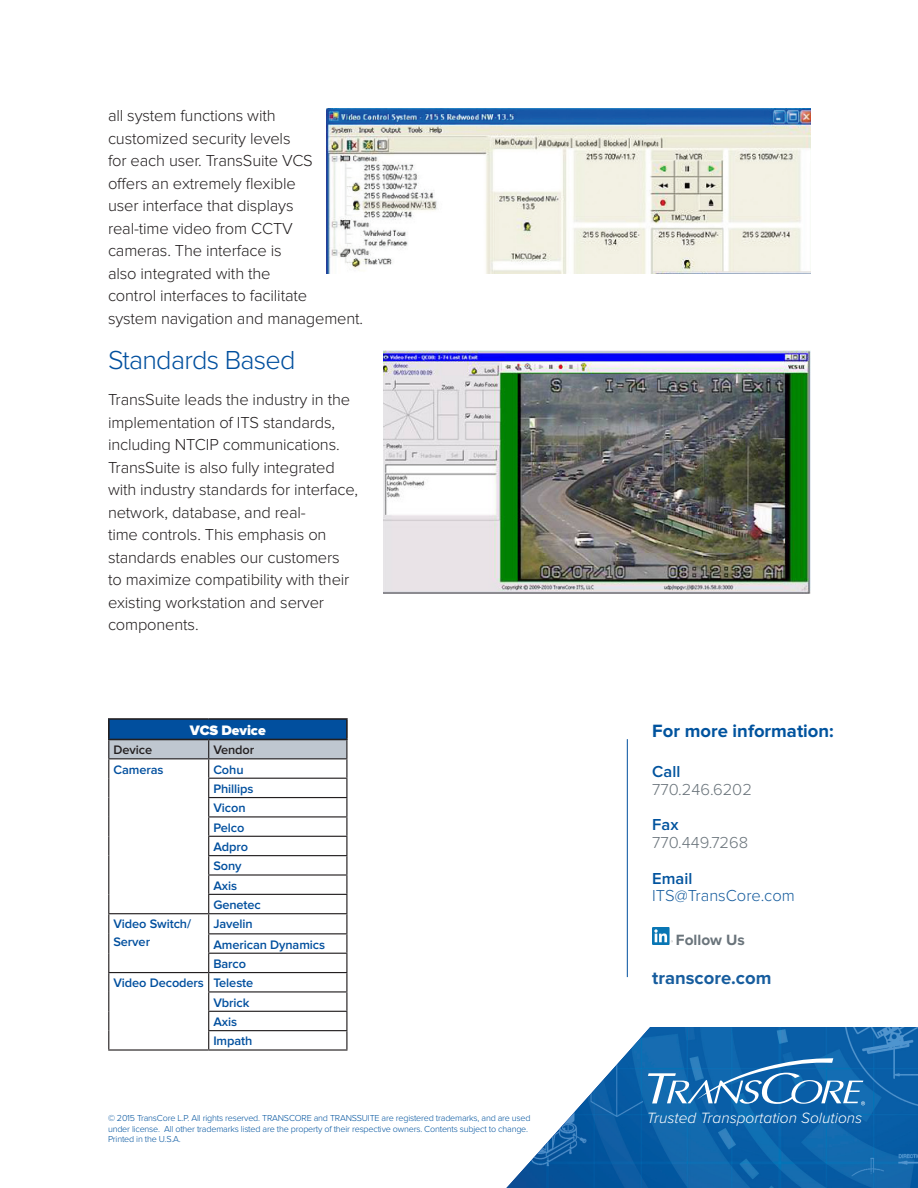
<style>
.page{position:relative;width:918px;height:1188px;background:#fff}
.page>*{position:absolute;margin:0;border:0;box-sizing:border-box;transform-origin:0 0}
.Body_Copy{font:300 27px "Proxima Nova";letter-spacing:-.025em;color:#014f9e}
.t1{font:700 18.45px "Proxima Nova";color:#01539e}
.t2{font:700 18.45px "Proxima Nova";color:#175d9e}
.Body_Copy-2{font:300 16.5px/22.5px "Proxima Nova";letter-spacing:-.01em;color:#231f20}
.t3{font:300 16.5px/17.7px "Proxima Nova";color:#6a747b}
.t4{font:300 16.5px/17.7px "Proxima Nova";color:#175d9e}
.t5{font:italic 300 15.45px "Proxima Nova";color:#fff}
.Contact_Headers{font:700 15.45px "Proxima Nova";color:#6a747b}
.Body_Bold{font:900 14.25px "Proxima Nova";letter-spacing:-.005em;color:#fff}
.Body_Bold-2{font:600 12.75px/17.4px "Proxima Nova";letter-spacing:-.005em;color:#014f9e}
.Body_Bold-3{font:600 12.75px "Proxima Nova";letter-spacing:-.005em;color:#231f20}
.t6{font:300 9px/10.5px "Proxima Nova";letter-spacing:-.02em;color:#01539e}
.s1{font-weight:600;color:#01539e}
</style>
<div class="page">
<img style="left:506px;top:1027px;width:412px;height:161px">
<svg style="left:648px;top:1058px;width:217px;height:47px;background:#3b82bc"></svg>
<hr style="left:627px;top:739px;width:1px;height:238px;background:#014f9e">
<img style="left:652px;top:927px;width:21px;height:18px">
<hr style="left:108px;top:1049px;width:101px;height:2px;background:#231f20">
<hr style="left:209px;top:1049px;width:138px;height:2px;background:#231f20">
<hr style="left:108px;top:718px;width:101px;height:2px;background:#231f20">
<hr style="left:209px;top:718px;width:139px;height:2px;background:#231f20">
<svg style="left:108px;top:720px;width:240px;height:329px"></svg>
<hr style="left:108px;top:739px;width:101px;height:1px;background:#231f20">
<hr style="left:209px;top:739px;width:139px;height:1px;background:#231f20">
<img style="left:327px;top:108px;width:484px;height:165px">
<img style="left:383px;top:350px;width:427px;height:244px">
<p class="Body_Copy-2" style="left:108px;top:104px;width:257px">all system functions with<br>customized security levels<br>for each user. TransSuite VCS<br>offers an extremely flexible<br>user interface that displays<br>real-time video from CCTV<br>cameras. The interface is<br>also integrated with the<br>control interfaces to facilitate<br>system navigation and management.</p>
<p class="Body_Copy" style="left:108px;top:345px;width:189px">Standards Based</p>
<p class="Body_Copy-2" style="left:108px;top:389px;width:252px">TransSuite leads the industry in the implementation of ITS standards, including NTCIP communications.<br>TransSuite is also fully integrated with industry standards for interface, network, database, and real-<br>time controls. This emphasis on standards enables our customers<br>to maximize compatibility with their existing workstation and server components.</p>
<p class="Body_Bold" style="left:190px;top:722px;width:77px">VCS Device</p>
<p class="Body_Bold-3" style="left:113px;top:743px;width:40px">Device</p>
<p class="Body_Bold-3" style="left:213px;top:743px;width:42px">Vendor</p>
<p class="Body_Bold-2" style="left:113px;top:761px;width:52px">Cameras</p>
<p class="Body_Bold-2" style="left:213px;top:761px;width:32px">Cohu</p>
<p class="Body_Bold-2" style="left:213px;top:780px;width:42px">Phillips</p>
<p class="Body_Bold-2" style="left:213px;top:800px;width:34px">Vicon</p>
<p class="Body_Bold-2" style="left:213px;top:819px;width:33px">Pelco</p>
<p class="Body_Bold-2" style="left:213px;top:838px;width:36px">Adpro</p>
<p class="Body_Bold-2" style="left:213px;top:858px;width:30px">Sony</p>
<p class="Body_Bold-2" style="left:213px;top:877px;width:25px">Axis</p>
<p class="Body_Bold-2" style="left:213px;top:896px;width:49px">Genetec</p>
<p class="Body_Bold-2" style="left:113px;top:916px;width:79px">Video Switch/<br>Server</p>
<p class="Body_Bold-2" style="left:213px;top:916px;width:41px">Javelin</p>
<p class="Body_Bold-2" style="left:213px;top:936px;width:113px">American Dynamics</p>
<p class="Body_Bold-2" style="left:213px;top:955px;width:34px">Barco</p>
<p class="Body_Bold-2" style="left:113px;top:975px;width:92px">Video Decoders</p>
<p class="Body_Bold-2" style="left:213px;top:975px;width:42px">Teleste</p>
<p class="Body_Bold-2" style="left:213px;top:994px;width:38px">Vbrick</p>
<p class="Body_Bold-2" style="left:213px;top:1013px;width:25px">Axis</p>
<p class="Body_Bold-2" style="left:213px;top:1033px;width:41px">Impath</p>
<p class="t1" style="left:652px;top:720px;width:183px">For more information:</p>
<p class="t3" style="left:652px;top:763px;width:101px"><span class="s1">Call<br></span>770.246.6202</p>
<p class="t3" style="left:652px;top:816px;width:98px"><span class="s1">Fax<br></span>770.449.7268</p>
<p class="t4" style="left:652px;top:869px;width:144px"><span class="s1">Email<br></span>ITS@TransCore.com</p>
<p class="Contact_Headers" style="left:676px;top:931px;width:70px">Follow Us</p>
<p class="t2" style="left:652px;top:967px;width:121px">transcore.com</p>
<p class="t6" style="left:108px;top:1113px;width:424px">© 2015 TransCore L.P. All rights reserved. TRANSCORE and TRANSSUITE are registered trademarks, and are used under license. All other trademarks listed are the property of their respective owners. Contents subject to change.<br>Printed in the U.S.A.</p>
<p class="t5" style="left:647px;top:1110px;width:217px">Trusted Transportation Solutions</p>
</div>
